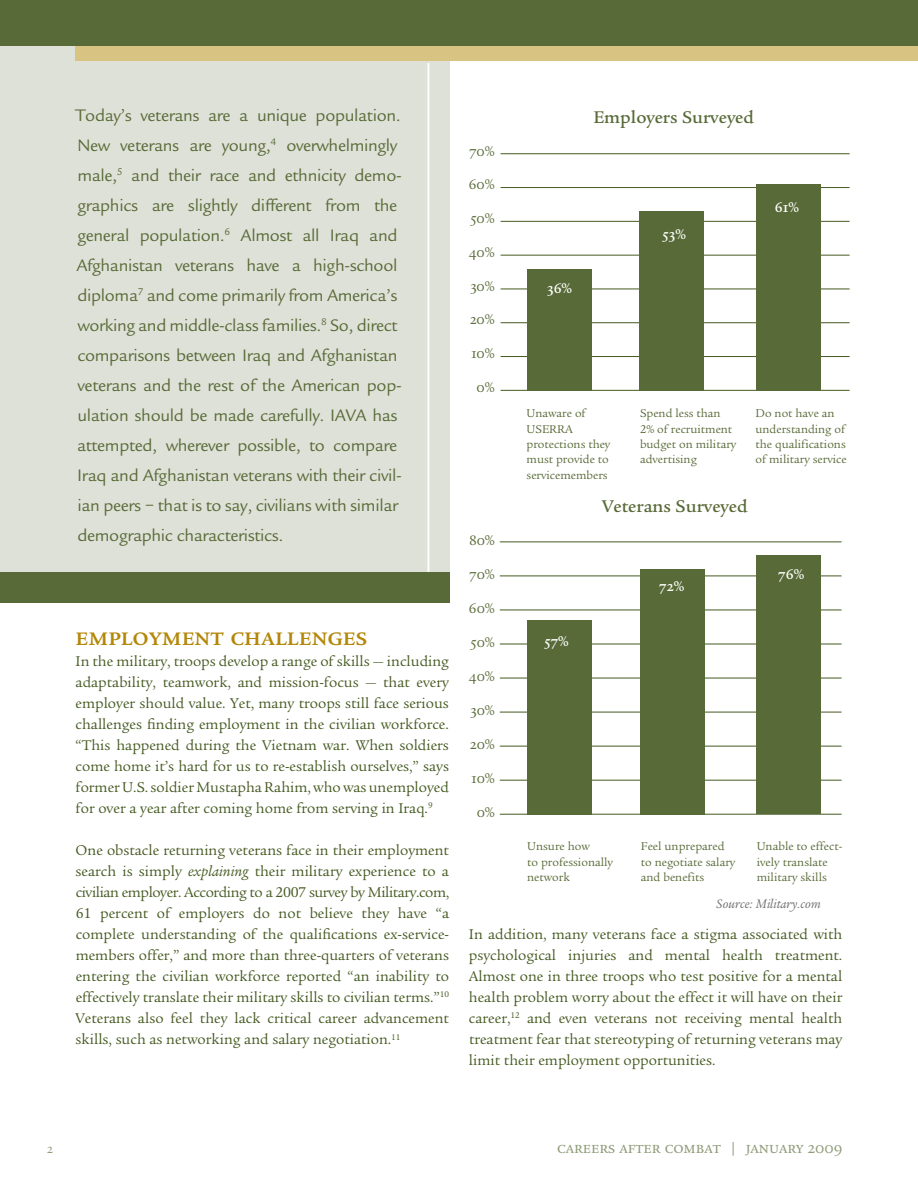
<style>
.page{position:relative;width:918px;height:1188px;background:#fff}
.page>*{position:absolute;margin:0;border:0;box-sizing:border-box;transform-origin:0 0}
.t1{font:500 25.5px "Legacy Serif SC";color:#b38708}
.t2{font:500 17.55px "Legacy Serif";color:#586a37}
.t3{font:17.25px/30px "Legacy Sans";letter-spacing:-.02em;color:#586a37}
.t4{font:16.5px "Legacy Serif SC";color:#8f9c7a}
.t5{font:14.7px/21px "Legacy Serif";color:#455a21;text-align:justify}
.t6{font:14.55px "Legacy Serif SC";color:#586a37}
.t7{font:500 14.55px "Legacy Serif SC";color:#fff}
.t8{font:13.2px "Legacy Serif SC";color:#8f9c7a}
.t9{font:italic 12.75px "Legacy Serif";color:#6d6f71}
.t10{font:11.7px/15.3px "Legacy Serif";color:#586a37}
.s1{font-style:italic}
</style>
<div class="page">
<div style="left:0;top:36px;width:449px;height:567px;background:#dee1d7"></div>
<div style="left:76px;top:0;width:842px;height:61px;background:#d9c383"></div>
<div style="left:0;top:0;width:918px;height:45px;background:#586a37"></div>
<hr style="left:428px;top:63px;width:1px;height:544px;background:#fff">
<div style="left:0;top:572px;width:449px;height:31px;background:#586a37"></div>
<hr style="left:501px;top:390px;width:349px;height:1px;background:#455a21">
<hr style="left:501px;top:356px;width:349px;height:1px;background:#455a21">
<hr style="left:501px;top:322px;width:349px;height:1px;background:#455a21">
<hr style="left:501px;top:289px;width:349px;height:1px;background:#455a21">
<hr style="left:501px;top:255px;width:349px;height:1px;background:#455a21">
<hr style="left:501px;top:221px;width:349px;height:1px;background:#455a21">
<hr style="left:501px;top:187px;width:349px;height:1px;background:#455a21">
<hr style="left:501px;top:153px;width:349px;height:1px;background:#455a21">
<div style="left:639px;top:211px;width:65px;height:179px;background:#586a37"></div>
<div style="left:756px;top:184px;width:64px;height:206px;background:#586a37"></div>
<div style="left:527px;top:269px;width:64px;height:121px;background:#586a37"></div>
<hr style="left:500px;top:814px;width:342px;height:1px;background:#455a21">
<hr style="left:500px;top:780px;width:342px;height:1px;background:#455a21">
<hr style="left:500px;top:746px;width:342px;height:1px;background:#455a21">
<hr style="left:500px;top:712px;width:342px;height:1px;background:#455a21">
<hr style="left:500px;top:678px;width:342px;height:1px;background:#455a21">
<hr style="left:500px;top:644px;width:342px;height:1px;background:#455a21">
<hr style="left:500px;top:610px;width:342px;height:1px;background:#455a21">
<hr style="left:500px;top:576px;width:342px;height:1px;background:#455a21">
<hr style="left:500px;top:542px;width:342px;height:1px;background:#455a21">
<div style="left:527px;top:620px;width:64px;height:194px;background:#586a37"></div>
<div style="left:640px;top:569px;width:64px;height:245px;background:#586a37"></div>
<div style="left:757px;top:555px;width:64px;height:259px;background:#586a37"></div>
<p class="t3" style="left:76px;top:101px;width:328px">Today’s veterans are a unique population.<br>New veterans are young,<sup>4</sup> overwhelmingly male,<sup>5</sup> and their race and ethnicity demo&shy;graphics are slightly different from the general population.<sup>6</sup> Almost all Iraq and Afghanistan veterans have a high-school diploma<sup>7</sup> and come primarily from America’s working and middle-class families.<sup>8</sup> So, direct comparisons between Iraq and Afghanistan veterans and the rest of the American pop&shy;ulation should be made carefully. IAVA has attempted, wherever possible, to compare Iraq and Afghanistan veterans with their civil&shy;ian peers – that is to say, civilians with similar demographic characteristics.</p>
<h1 class="t1" style="left:76px;top:621px;width:293px">employment challenges</h1>
<p class="t5" style="left:76px;top:651px;width:375px">In the military, troops develop a range of skills — including adaptability, teamwork, and mission-focus — that every employer should value. Yet, many troops still face serious challenges finding employment in the civilian workforce. “This happened during the Vietnam war. When soldiers come home it’s hard for us to re-establish ourselves,” says former U.S. soldierMustaphaRahim, who was unemployed for over a year after coming home from serving in Iraq.<sup>9</sup></p>
<p class="t5" style="left:76px;top:840px;width:375px">One obstacle returning veterans face in their employment search is simply <span class="s1">explaining</span> their military experience to a civilian employer. According to a 2007 survey by Military.com, 61 percent of employers do not believe they have “a complete understanding of the qualifications ex-service&shy;members offer,” and more than three-quarters of veterans entering the civilian workforce reported “an inability to effectively translate their military skills to civilian terms.”<sup>10<br></sup>Veterans also feel they lack critical career advancement skills, such as networking and salary negotiation.<sup>11</sup></p>
<p class="t6" style="left:470px;top:142px;width:27px">70%</p>
<p class="t6" style="left:469px;top:176px;width:27px">60%</p>
<p class="t6" style="left:470px;top:210px;width:26px">50%</p>
<p class="t6" style="left:469px;top:244px;width:27px">40%</p>
<p class="t6" style="left:470px;top:277px;width:26px">30%</p>
<p class="t6" style="left:470px;top:311px;width:26px">20%</p>
<p class="t6" style="left:472px;top:345px;width:25px">10%</p>
<p class="t6" style="left:477px;top:379px;width:20px">0%</p>
<p class="t6" style="left:470px;top:532px;width:27px">80%</p>
<p class="t6" style="left:470px;top:566px;width:27px">70%</p>
<p class="t6" style="left:469px;top:600px;width:27px">60%</p>
<p class="t6" style="left:470px;top:634px;width:26px">50%</p>
<p class="t6" style="left:469px;top:668px;width:27px">40%</p>
<p class="t6" style="left:470px;top:702px;width:26px">30%</p>
<p class="t6" style="left:470px;top:736px;width:26px">20%</p>
<p class="t6" style="left:472px;top:770px;width:25px">10%</p>
<p class="t6" style="left:477px;top:804px;width:20px">0%</p>
<p class="t2" style="left:593px;top:106px;width:162px">Employers Surveyed</p>
<p class="t7" style="left:547px;top:280px;width:27px">36%</p>
<p class="t7" style="left:662px;top:225px;width:25px">53%</p>
<p class="t7" style="left:775px;top:198px;width:26px">61%</p>
<p class="t10" style="left:640px;top:406px;width:98px">Spend less than<br>2% of recruitment budget on military advertising</p>
<p class="t10" style="left:527px;top:406px;width:85px">Unaware of<br>USERRA protections they must provide to servicemembers</p>
<p class="t2" style="left:602px;top:496px;width:147px">Veterans Surveyed</p>
<p class="t10" style="left:756px;top:406px;width:93px">Do not have an understanding of the qualifications of military service</p>
<p class="t7" style="left:544px;top:633px;width:26px">57%</p>
<p class="t7" style="left:659px;top:578px;width:27px">72%</p>
<p class="t7" style="left:778px;top:566px;width:27px">76%</p>
<p class="t10" style="left:527px;top:839px;width:87px">Unsure how<br>to professionally network</p>
<p class="t10" style="left:641px;top:839px;width:96px">Feel unprepared to negotiate salary and benefits</p>
<p class="t10" style="left:757px;top:839px;width:87px">Unable to effect&shy;ively translate military skills</p>
<p class="t9" style="left:716px;top:897px;width:106px">Source: Military.com</p>
<p class="t5" style="left:469px;top:924px;width:375px">In addition, many veterans face a stigma associated with psychological injuries and mental health treatment.<br>Almost one in three troops who test positive for a mental health problem worry about the effect it will have on their career,<sup>12</sup> and even veterans not receiving mental health treatment fear that stereotyping of returning veterans may limit their employment opportunities.</p>
<p class="t8" style="left:47px;top:1141px;width:7px">2</p>
<p class="t4" style="left:557px;top:1138px;width:287px">careers after combat | january 2009</p>
</div>
